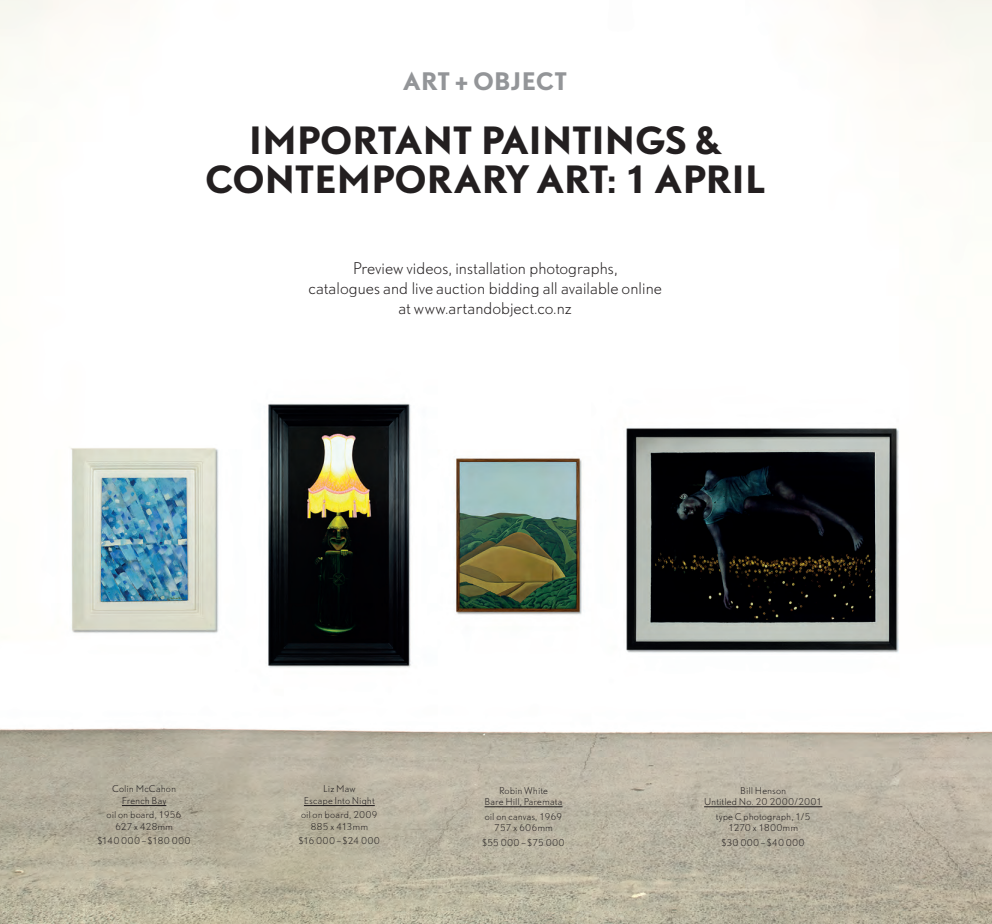
<style>
.page{position:relative;width:992px;height:924px;background:#fff}
.page>*{position:absolute;margin:0;border:0;box-sizing:border-box;transform-origin:0 0}
.t1{font:700 35px/38.8px "DTL Nobel T";letter-spacing:-.025em;color:#231f20;text-align:center}
.t2{font:700 22.5px "DTL Nobel T";letter-spacing:-.005em;color:#939598}
.t3{font:300 15px/20px "DTL Nobel T";letter-spacing:-.015em;color:#231f20;text-align:center}
.t4{font:300 8.75px/11.2px "DTL Nobel T";letter-spacing:.005em;color:#231f20;text-align:center}
.t5{font:300 8.75px "DTL Nobel T";letter-spacing:.025em;color:#231f20}
</style>
<div class="page">
<img style="left:0;top:0;width:991px;height:923px">
<hr style="left:122px;top:805px;width:44px;height:1px;background:#231f20">
<hr style="left:304px;top:805px;width:71px;height:1px;background:#231f20">
<hr style="left:484px;top:806px;width:78px;height:1px;background:#231f20">
<hr style="left:704px;top:806px;width:118px;height:1px;background:#231f20">
<p class="t2" style="left:403px;top:66px;width:165px">ART + OBJECT</p>
<p class="t1" style="left:205px;top:120px;width:561px">IMPORTANT PAINTINGS &amp;<br>CONTEMPORARY ART: 1 APRIL</p>
<p class="t3" style="left:308px;top:258px;width:355px">Preview videos, installation photographs,<br>catalogues and live auction bidding all available online at www.artandobject.co.nz</p>
<p class="t4" style="left:112px;top:783px;width:66px">Colin McCahon<br>French Bay</p>
<p class="t4" style="left:106px;top:809px;width:77px">oil on board, 1956<br>627 x 428mm</p>
<p class="t4" style="left:98px;top:835px;width:94px">$140 000 – $180 000</p>
<p class="t4" style="left:304px;top:783px;width:72px">Liz Maw<br>Escape Into Night</p>
<p class="t4" style="left:301px;top:809px;width:78px">oil on board, 2009<br>885 x 413mm</p>
<p class="t5" style="left:299px;top:835px;width:83px">$16 000 – $24 000</p>
<p class="t4" style="left:484px;top:784px;width:79px">Robin White<br>Bare Hill, Paremata</p>
<p class="t4" style="left:484px;top:810px;width:79px">oil on canvas, 1969<br>757 x 606mm</p>
<p class="t5" style="left:482px;top:836px;width:84px">$55 000 – $75 000</p>
<p class="t4" style="left:704px;top:784px;width:120px">Bill Henson<br>Untitled No. 20 2000/2001</p>
<p class="t4" style="left:715px;top:810px;width:96px">type C photograph, 1/5<br>1270 x 1800mm</p>
<p class="t5" style="left:721px;top:836px;width:85px">$30 000 – $40 000</p>
</div>
